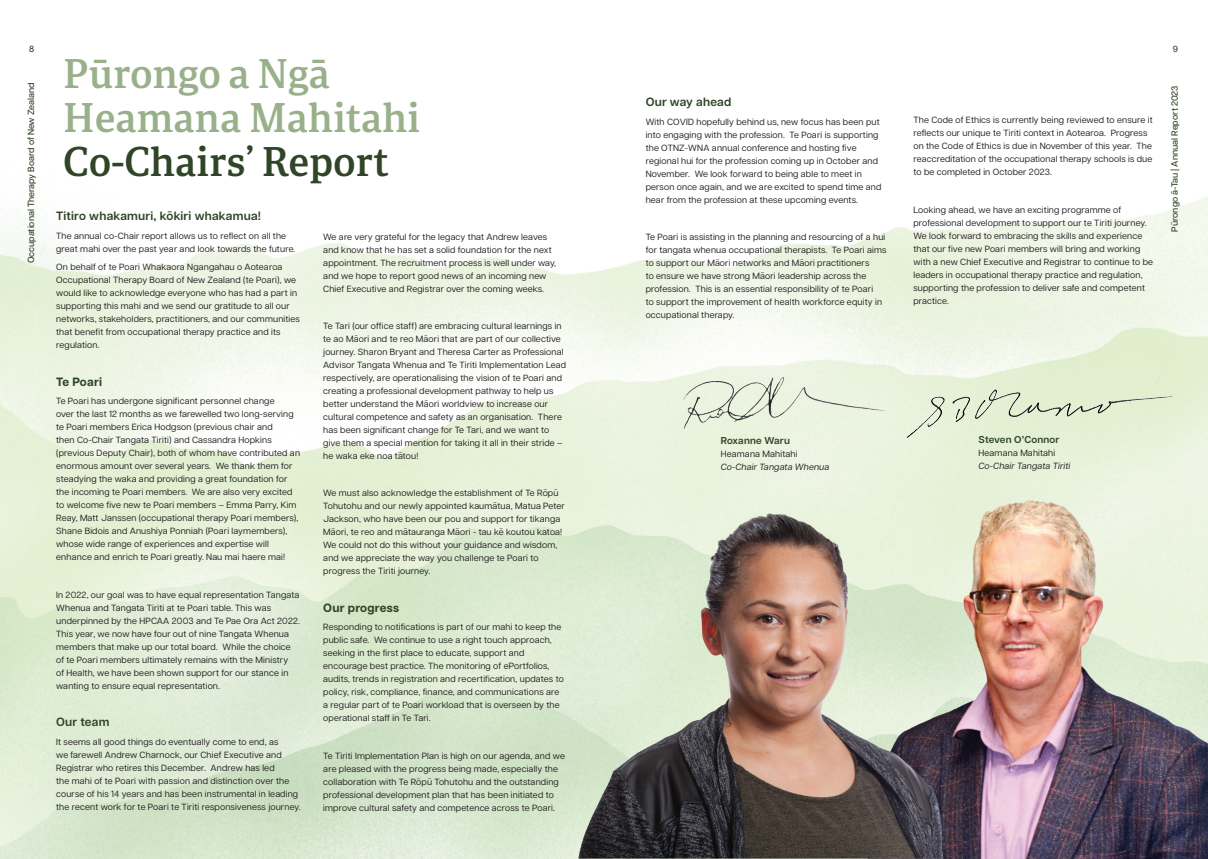
<style>
.page{position:relative;width:1208px;height:859px;background:#fff}
.page>*{position:absolute;margin:0;border:0;box-sizing:border-box;transform-origin:0 0}
.t1{font:40px/44px "Portada Sb";color:#99b08a}
.t2{font:40px "Portada Sb";color:#304527}
.t3{font:600 12px "Articulat CF";letter-spacing:.02em;color:#304527}
.t4{font:700 12px "Articulat CF";letter-spacing:.02em;color:#304527}
.t5{font:600 10px "Articulat CF";letter-spacing:.02em;color:#304527}
.t6{font:9px/13px "Articulat CF";letter-spacing:.02em;color:#231f20}
.t7{font:500 9px "Articulat CF";color:#304527}
.t8{font:italic 9px "Articulat CF";letter-spacing:.02em;color:#231f20}
</style>
<div class="page">
<img style="left:0;top:197px;width:1208px;height:662px">
<img style="left:837px;top:291px;width:371px;height:568px">
<img style="left:575px;top:335px;width:370px;height:524px">
<img style="left:907px;top:388px;width:268px;height:55px">
<img style="left:679px;top:373px;width:216px;height:61px">
<p class="t7" style="left:29px;top:42px;width:7px">8</p>
<p class="t7" style="left:1172px;top:42px;width:7px">9</p>
<p class="t7" style="left:1168px;top:232px;width:148px;rotate:-90deg">Pūrongo ā-Tau | Annual Report 2023</p>
<h1 class="t1" style="left:63px;top:50px;width:358px">Pūrongo a Ngā<br>Heamana Mahitahi</h1>
<h1 class="t2" style="left:63px;top:133px;width:327px">Co-Chairs’ Report</h1>
<h2 class="t3" style="left:56px;top:207px;width:206px">Titiro whakamuri, kōkiri whakamua!</h2>
<p class="t6" style="left:56px;top:229px;width:241px">The annual co-Chair report allows us to reflect on all the great mahi over the past year and look towards the future.</p>
<p class="t6" style="left:56px;top:260px;width:245px">On behalf of te Poari Whakaora Ngangahau o Aotearoa Occupational Therapy Board of New Zealand (te Poari), we would like to acknowledge everyone who has had a part in supporting this mahi and we send our gratitude to all our networks, stakeholders, practitioners, and our communities that benefit from occupational therapy practice and its regulation.</p>
<h2 class="t4" style="left:56px;top:373px;width:48px">Te Poari</h2>
<p class="t6" style="left:56px;top:394px;width:245px">Te Poari has undergone significant personnel change<br>over the last 12 months as we farewelled two long-serving te Poari members Erica Hodgson (previous chair and<br>then Co-Chair Tangata Tiriti) and Cassandra Hopkins (previous Deputy Chair), both of whom have contributed an enormous amount over several years. We thank them for steadying the waka and providing a great foundation for the incoming te Poari members. We are also very excited to welcome five new te Poari members – Emma Parry, Kim Reay, Matt Janssen (occupational therapy Poari members), Shane Bidois and Anushiya Ponniah (Poari laymembers), whose wide range of experiences and expertise will enhance and enrich te Poari greatly. Nau mai haere mai!</p>
<p class="t6" style="left:56px;top:588px;width:245px">In 2022, our goal was to have equal representation Tangata Whenua and Tangata Tiriti at te Poari table. This was underpinned by the HPCAA 2003 and Te Pae Ora Act 2022.<br>This year, we now have four out of nine Tangata Whenua members that make up our total board. While the choice of te Poari members ultimately remains with the Ministry<br>of Health, we have been shown support for our stance in wanting to ensure equal representation.</p>
<h2 class="t3" style="left:56px;top:713px;width:55px">Our team</h2>
<p class="t6" style="left:56px;top:735px;width:246px">It seems all good things do eventually come to end, as<br>we farewell Andrew Charnock, our Chief Executive and Registrar who retires this December. Andrew has led<br>the mahi of te Poari with passion and distinction over the course of his 14 years and has been instrumental in leading the recent work for te Poari te Tiriti responsiveness journey.</p>
<p class="t7" style="left:25px;top:263px;width:182px;rotate:-90deg">Occupational Therapy Board of New Zealand</p>
<h2 class="t3" style="left:645px;top:93px;width:87px">Our way ahead</h2>
<p class="t6" style="left:645px;top:114px;width:237px">With COVID hopefully behind us, new focus has been put into engaging with the profession. Te Poari is supporting the OTNZ-WNA annual conference and hosting five regional hui for the profession coming up in October and November. We look forward to being able to meet in person once again, and we are excited to spend time and hear from the profession at these upcoming events.</p>
<p class="t6" style="left:645px;top:230px;width:242px">Te Poari is assisting in the planning and resourcing of a hui for tangata whenua occupational therapists. Te Poari aims to support our Māori networks and Māori practitioners<br>to ensure we have strong Māori leadership across the profession. This is an essential responsibility of te Poari<br>to support the improvement of health workforce equity in occupational therapy.</p>
<p class="t6" style="left:913px;top:113px;width:241px">The Code of Ethics is currently being reviewed to ensure it reflects our unique te Tiriti context in Aotearoa. Progress on the Code of Ethics is due in November of this year. The reaccreditation of the occupational therapy schools is due to be completed in October 2023.</p>
<p class="t6" style="left:913px;top:202px;width:241px">Looking ahead, we have an exciting programme of professional development to support our te Tiriti journey.<br>We look forward to embracing the skills and experience that our five new Poari members will bring and working with a new Chief Executive and Registrar to continue to be leaders in occupational therapy practice and regulation, supporting the profession to deliver safe and competent practice.</p>
<p class="t6" style="left:323px;top:229px;width:234px">We are very grateful for the legacy that Andrew leaves and know that he has set a solid foundation for the next appointment. The recruitment process is well under way, and we hope to report good news of an incoming new Chief Executive and Registrar over the coming weeks.</p>
<p class="t6" style="left:323px;top:319px;width:244px">Te Tari (our office staff) are embracing cultural learnings in te ao Māori and te reo Māori that are part of our collective journey. Sharon Bryant and Theresa Carter as Professional Advisor Tangata Whenua and Te Tiriti Implementation Lead respectively, are operationalising the vision of te Poari and creating a professional development pathway to help us better understand the Māori worldview to increase our cultural competence and safety as an organisation. There has been significant change for Te Tari, and we want to give them a special mention for taking it all in their stride – he waka eke noa tātou!</p>
<p class="t6" style="left:323px;top:486px;width:243px">We must also acknowledge the establishment of Te Rōpū Tohutohu and our newly appointed kaumātua, Matua Peter Jackson, who have been our pou and support for tikanga Māori, te reo and mātauranga Māori - tau kē koutou katoa!<br>We could not do this without your guidance and wisdom, and we appreciate the way you challenge te Poari to progress the Tiriti journey.</p>
<h2 class="t4" style="left:323px;top:599px;width:77px">Our progress</h2>
<p class="t6" style="left:323px;top:620px;width:242px">Responding to notifications is part of our mahi to keep the public safe. We continue to use a right touch approach, seeking in the first place to educate, support and encourage best practice. The monitoring of ePortfolios, audits, trends in registration and recertification, updates to policy, risk, compliance, finance, and communications are a regular part of te Poari workload that is overseen by the operational staff in Te Tari.</p>
<p class="t6" style="left:323px;top:748px;width:243px">Te Tiriti Implementation Plan is high on our agenda, and we are pleased with the progress being made, especially the collaboration with Te Rōpū Tohutohu and the outstanding professional development plan that has been initiated to improve cultural safety and competence across te Poari.</p>
<p class="t5" style="left:978px;top:432px;width:82px">Steven O’Connor</p>
<p class="t6" style="left:978px;top:446px;width:78px">Heamana Mahitahi</p>
<p class="t8" style="left:978px;top:459px;width:93px">Co-Chair Tangata Tiriti</p>
<p class="t5" style="left:720px;top:433px;width:71px">Roxanne Waru</p>
<p class="t6" style="left:720px;top:447px;width:78px">Heamana Mahitahi</p>
<p class="t8" style="left:720px;top:461px;width:110px">Co-Chair Tangata Whenua</p>
</div>
